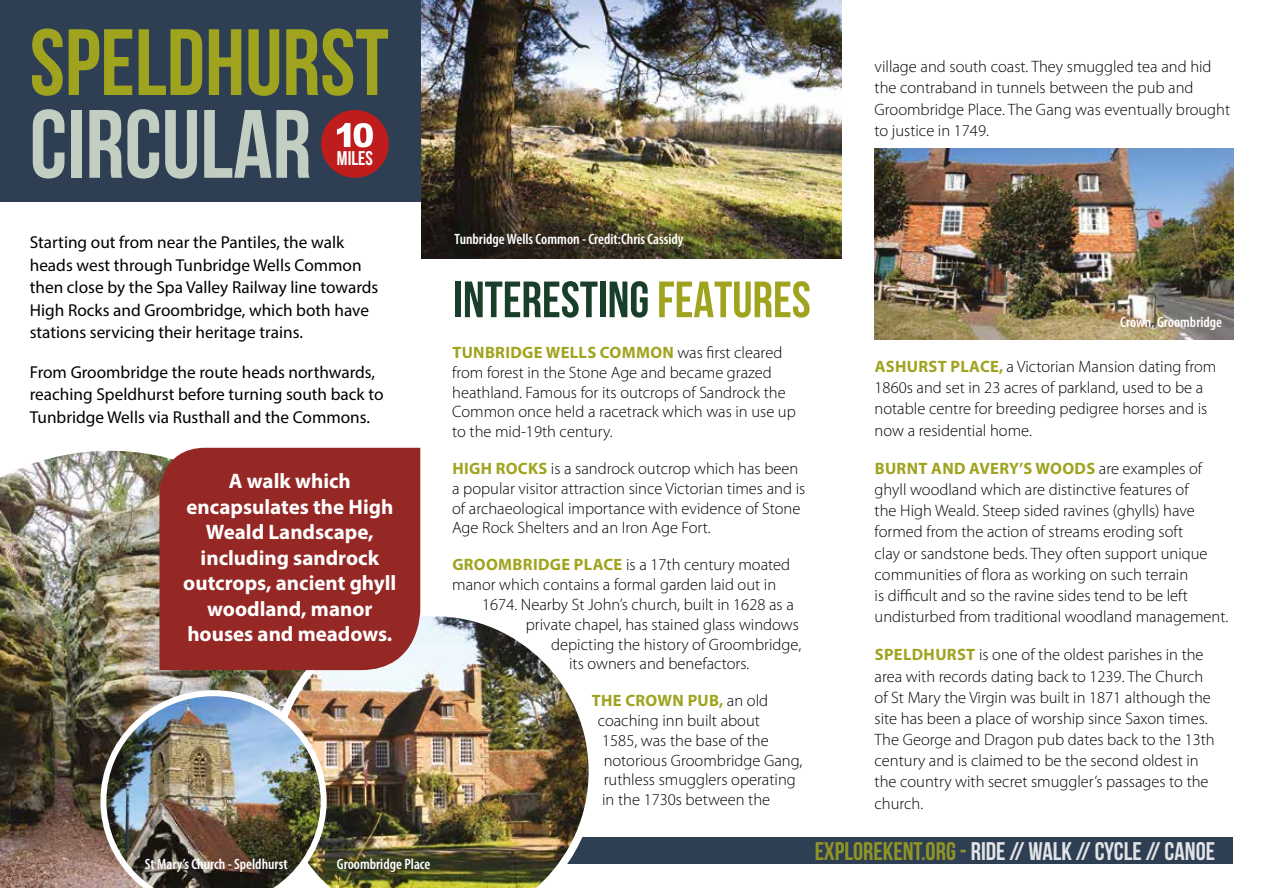
<style>
.page{position:relative;width:1263px;height:888px;background:#fff}
.page>*{position:absolute;margin:0;border:0;box-sizing:border-box;transform-origin:0 0}
.t1{font:700 96.75px "Bebas Neue";color:#c2cec2}
.t2{font:700 93.9px "Bebas Neue";color:#a0a31e}
.t3{font:700 51px "Bebas Neue";color:#193f2b}
.t4{font:25.5px "Bebas Neue";color:#fff}
.t5{font:700 21px/25.5px "Myriad Pro";color:#fff;text-align:center}
.t6{font:700 19.8px "Bebas Neue";color:#fff}
.t7{font:17.25px/22.5px "Myriad Pro";color:#000}
.t8{font:300 16.5px/21.1px "Myriad Pro";color:#000}
.t9{font:700 16.5px "Myriad Pro";letter-spacing:.02em;color:#a0a31e}
.t10{font:600 condensed 15px "Myriad Pro";color:#fff}
.s1{color:#a0a31e}
.s2{font-weight:700;color:#a0a31e}
.s3{font-weight:300;color:#000}
</style>
<div class="page">
<div style="left:0;top:0;width:429px;height:202px;background:#2e3f53"></div>
<div style="left:529px;top:837px;width:704px;height:26px;background:#2e3f53"></div>
<img style="left:0;top:450px;width:271px;height:438px">
<img style="left:271px;top:608px;width:325px;height:280px">
<div style="left:159px;top:448px;width:261px;height:222px;background:#952825"></div>
<img style="left:421px;top:0;width:421px;height:258px">
<img style="left:874px;top:148px;width:359px;height:191px">
<img style="left:100px;top:690px;width:227px;height:198px">
<div style="left:321px;top:110px;width:68px;height:68px;background:#bf1c1d;border-radius:50%"></div>
<svg style="left:337px;top:123px;width:36px;height:24px"></svg>
<h2 class="t2" style="left:30px;top:11px;width:361px">SPELDHURST</h2>
<h1 class="t1" style="left:30px;top:91px;width:283px">CIRCULAR</h1>
<p class="t6" style="left:337px;top:147px;width:37px">MILES</p>
<p class="t7" style="left:30px;top:231px;width:350px">Starting out from near the Pantiles, the walk heads west through Tunbridge Wells Common then close by the Spa Valley Railway line towards High Rocks and Groombridge, which both have stations servicing their heritage trains.</p>
<p class="t7" style="left:30px;top:360px;width:355px">From Groombridge the route heads northwards, reaching Speldhurst before turning south back to<br>Tunbridge Wells via Rusthall and the Commons.</p>
<p class="t5" style="left:183px;top:467px;width:215px">A walk which encapsulates the High<br>Weald Landscape, including sandrock outcrops, ancient ghyll woodland, manor houses and meadows.</p>
<p class="t10" style="left:145px;top:855px;width:144px">St Mary’s Church - Speldhurst</p>
<p class="t10" style="left:337px;top:855px;width:95px">Groombridge Place</p>
<p class="t10" style="left:455px;top:231px;width:230px">Tunbridge Wells Common - Credit:Chris Cassidy</p>
<h3 class="t3" style="left:453px;top:272px;width:359px">INTERESTING <span class="s1">FEATURES</span></h3>
<p class="t8" style="left:874px;top:56px;width:357px">village and south coast. They smuggled tea and hid the contraband in tunnels between the pub and Groombridge Place. The Gang was eventually brought to justice in 1749.</p>
<p class="t10" style="left:1120px;top:314px;width:103px">Crown, Groombridge</p>
<p class="t8" style="left:452px;top:342px;width:345px;line-height:19.8px"><span class="s2">TUNBRIDGE WELLS COMMON</span> was first cleared from forest in the Stone Age and became grazed heathland. Famous for its outcrops of Sandrock the Common once held a racetrack which was in use up to the mid-19th century.</p>
<p class="t8" style="left:452px;top:458px;width:355px;line-height:19.8px"><span class="s2">HIGH ROCKS</span> is a sandrock outcrop which has been a popular visitor attraction since Victorian times and is of archaeological importance with evidence of Stone Age Rock Shelters and an Iron Age Fort.</p>
<p class="t8" style="left:452px;top:554px;width:339px"><span class="s2">GROOMBRIDGE PLACE</span> is a 17th century moated</p>
<p class="t8" style="left:452px;top:574px;width:325px">manor which contains a formal garden laid out in</p>
<p class="t8" style="left:482px;top:593px;width:313px">1674. Nearby St John’s church, built in 1628 as a</p>
<p class="t8" style="left:526px;top:613px;width:275px">private chapel, has stained glass windows</p>
<p class="t8" style="left:551px;top:633px;width:252px">depicting the history of Groombridge,</p>
<p class="t8" style="left:569px;top:653px;width:182px">its owners and benefactors.</p>
<p class="t9" style="left:592px;top:690px;width:178px">THE CROWN PUB, <span class="s3">an old</span></p>
<p class="t8" style="left:598px;top:710px;width:164px">coaching inn built about</p>
<p class="t8" style="left:602px;top:729px;width:168px">1585, was the base of the</p>
<p class="t8" style="left:604px;top:749px;width:200px">notorious Groombridge Gang,</p>
<p class="t8" style="left:604px;top:769px;width:194px">ruthless smugglers operating</p>
<p class="t8" style="left:602px;top:789px;width:170px">in the 1730s between the</p>
<p class="t8" style="left:874px;top:356px;width:343px"><span class="s2">ASHURST PLACE,</span> a Victorian Mansion dating from 1860s and set in 23 acres of parkland, used to be a notable centre for breeding pedigree horses and is now a residential home.</p>
<p class="t8" style="left:874px;top:457px;width:355px"><span class="s2">BURNT AND AVERY’S WOODS</span> are examples of ghyll woodland which are distinctive features of<br>the High Weald. Steep sided ravines (ghylls) have formed from the action of streams eroding soft<br>clay or sandstone beds. They often support unique communities of flora as working on such terrain<br>is difficult and so the ravine sides tend to be left undisturbed from traditional woodland management.</p>
<p class="t8" style="left:874px;top:644px;width:342px"><span class="s2">SPELDHURST</span> is one of the oldest parishes in the area with records dating back to 1239. The Church of St Mary the Virgin was built in 1871 although the site has been a place of worship since Saxon times.<br>The George and Dragon pub dates back to the 13th century and is claimed to be the second oldest in the country with secret smuggler’s passages to the church.</p>
<h3 class="t4" style="left:814px;top:837px;width:402px"><span class="s1">EXPLOREKENT.ORG -</span> RIDE // WALK // CYCLE // CANOE</h3>
</div>
